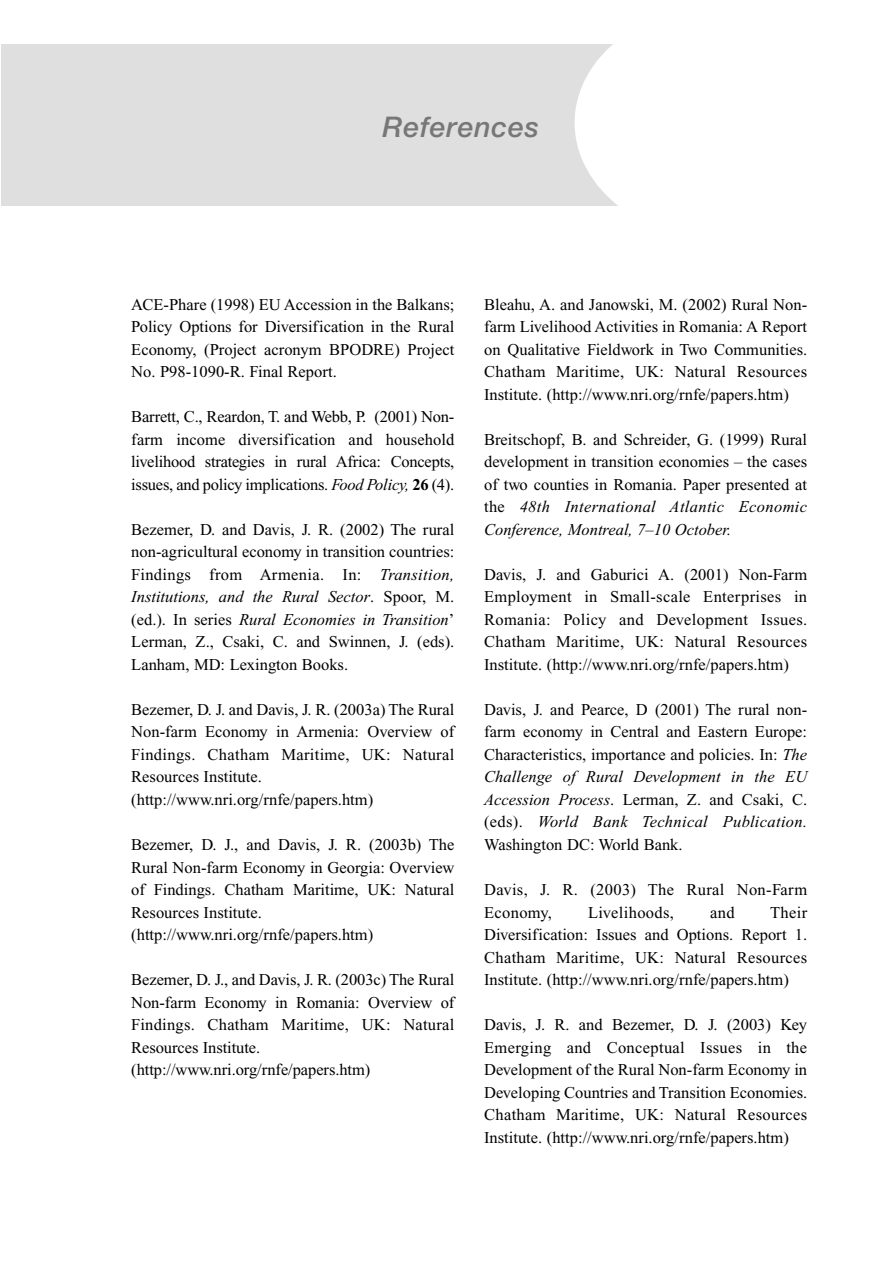
<style>
.page{position:relative;width:893px;height:1262px;background:#fff}
.page>*{position:absolute;margin:0;border:0;box-sizing:border-box;transform-origin:0 0}
.t1{font:italic 500 28.5px "Helvetica Neue";letter-spacing:.03em;color:#777}
.t2{font:16.5px/22.5px "Times New Roman";color:#000;text-align:justify}
.t3{font:16.5px/22.5px "Times New Roman";letter-spacing:.02em;color:#000}
.s1{font-style:italic}
.s2{font-weight:700}
</style>
<div class="page">
<div style="left:1px;top:45px;width:675px;height:161px;background:#dfdfdf"></div>
<div style="left:574px;top:2px;width:317px;height:241px;background:#fff;border-radius:50%"></div>
<h1 class="t1" style="left:382px;top:117px;width:158px">References</h1>
<p class="t2" style="left:131px;top:294px;width:324px">ACE-Phare (1998) EU Accession in the Balkans; Policy Options for Diversification in the Rural Economy, (Project acronym BPODRE) Project No. P98-1090-R. Final Report.</p>
<p class="t2" style="left:131px;top:407px;width:324px">Barrett, C., Reardon, T. and Webb, P. (2001) Non&shy;farm income diversification and household livelihood strategies in rural Africa: Concepts, issues, and policy implications. <span class="s1">Food Policy,</span> <span class="s2">26</span> (4).</p>
<p class="t2" style="left:131px;top:519px;width:324px">Bezemer, D. and Davis, J. R. (2002) The rural non-agricultural economy in transition countries:<br>Findings from Armenia. In: <span class="s1">Transition, Institutions, and the Rural Sector</span>. Spoor, M. (ed.). In series <span class="s1">Rural Economies in Transition</span>’ Lerman, Z., Csaki, C. and Swinnen, J. (eds).<br>Lanham, MD: Lexington Books.</p>
<p class="t2" style="left:131px;top:699px;width:324px;text-align:left">Bezemer, D. J. and Davis, J. R. (2003a) The Rural Non-farm Economy in Armenia: Overview of Findings. Chatham Maritime, UK: Natural Resources Institute. (http://www.nri.org/rnfe/papers.htm)</p>
<p class="t2" style="left:131px;top:834px;width:324px;text-align:left">Bezemer, D. J., and Davis, J. R. (2003b) The Rural Non-farm Economy in Georgia: Overview of Findings. Chatham Maritime, UK: Natural Resources Institute. (http://www.nri.org/rnfe/papers.htm)</p>
<p class="t2" style="left:131px;top:969px;width:324px;text-align:left">Bezemer, D. J., and Davis, J. R. (2003c) The Rural Non-farm Economy in Romania: Overview of Findings. Chatham Maritime, UK: Natural Resources Institute. (http://www.nri.org/rnfe/papers.htm)</p>
<p class="t2" style="left:484px;top:294px;width:324px">Bleahu, A. and Janowski, M. (2002) Rural Non&shy;farm Livelihood Activities in Romania: A Report on Qualitative Fieldwork in Two Communities.<br>Chatham Maritime, UK: Natural Resources Institute. (http://www.nri.org/rnfe/papers.htm)</p>
<p class="t2" style="left:484px;top:429px;width:324px">Breitschopf, B. and Schreider, G. (1999) Rural development in transition economies – the cases of two counties in Romania. Paper presented at the <span class="s1">48th International Atlantic Economic Conference, Montreal, 7–10 October.</span></p>
<p class="t2" style="left:484px;top:564px;width:324px">Davis, J. and Gaburici A. (2001) Non-Farm Employment in Small-scale Enterprises in Romania: Policy and Development Issues.<br>Chatham Maritime, UK: Natural Resources Institute. (http://www.nri.org/rnfe/papers.htm)</p>
<p class="t2" style="left:484px;top:699px;width:324px">Davis, J. and Pearce, D (2001) The rural non&shy;farm economy in Central and Eastern Europe:<br>Characteristics, importance and policies. In: <span class="s1">The Challenge of Rural Development in the EU Accession Process</span>. Lerman, Z. and Csaki, C. (eds). <span class="s1">World Bank Technical Publication.<br></span>Washington DC: World Bank.</p>
<p class="t3" style="left:484px;top:879px;width:324px">Davis, J. R. (2003) The Rural Non-Farm<br>Economy,</p>
<p class="t2" style="left:484px;top:902px;width:324px;text-indent:286px">Their Diversification: Issues and Options. Report 1.<br>Chatham Maritime, UK: Natural Resources Institute. (http://www.nri.org/rnfe/papers.htm)</p>
<p class="t2" style="left:484px;top:1014px;width:324px">Davis, J. R. and Bezemer, D. J. (2003) Key Emerging and Conceptual Issues in the Development of the Rural Non-farm Economy in Developing Countries and Transition Economies.<br>Chatham Maritime, UK: Natural Resources Institute. (http://www.nri.org/rnfe/papers.htm)</p>
<p class="t3" style="left:588px;top:902px;width:87px">Livelihoods,</p>
<p class="t2" style="left:710px;top:902px;width:26px">and</p>
</div>
